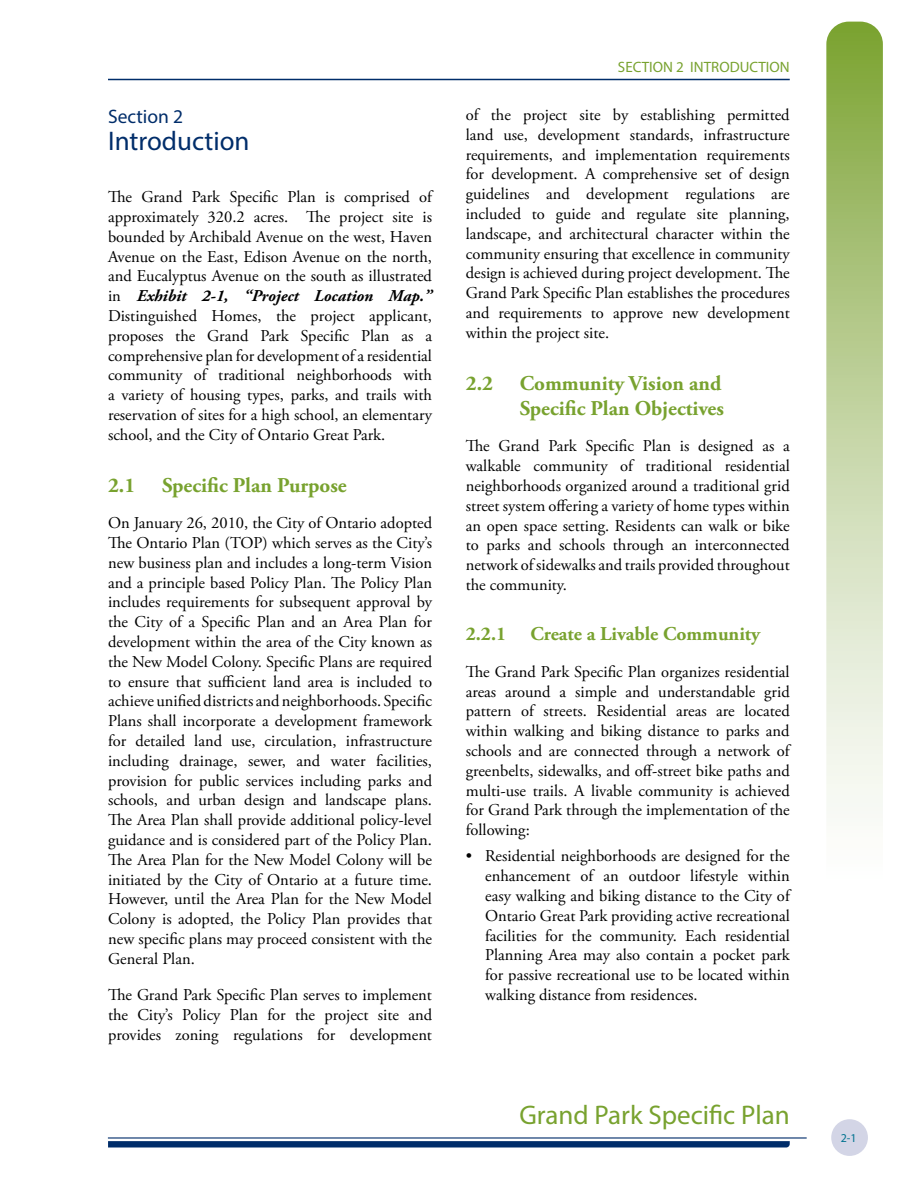
<style>
.page{position:relative;width:918px;height:1188px;background:#fff}
.page>*{position:absolute;margin:0;border:0;box-sizing:border-box;transform-origin:0 0}
.t1{font:27px "Myriad Pro";color:#78a22f}
.t2{font:27px "Myriad Pro";color:#002d6a}
.t3{font:700 21px/25.2px "Adobe Garamond Pro";color:#78a22f}
.t4{font:700 19.5px "Adobe Garamond Pro";color:#78a22f}
.t5{font:19.5px "Myriad Pro";color:#002d6a}
.t6{font:16.5px/19.8px "Adobe Garamond Pro";color:#000;text-align:justify}
.t7{font:15px "Myriad Pro";color:#78a22f}
.t8{font:12px "Myriad Pro";color:#00728f}
.s1{font-weight:700;font-style:italic}
</style>
<div class="page">
<svg style="left:826px;top:22px;width:57px;height:789px"></svg>
<div style="left:831px;top:1119px;width:37px;height:37px;background:#d3d5e6;border-radius:50%"></div>
<hr style="left:108px;top:79px;width:682px;height:1px;background:#002d6a">
<hr style="left:108px;top:1137px;width:699px;height:2px;background:#002d6a">
<svg style="left:108px;top:1141px;width:682px;height:7px"></svg>
<p class="t5" style="left:108px;top:104px;width:77px">Section 2</p>
<h1 class="t2" style="left:108px;top:124px;width:143px">Introduction</h1>
<p class="t6" style="left:108px;top:188px;width:326px">The Grand Park Specific Plan is comprised of approximately 320.2 acres. The project site is bounded by Archibald Avenue on the west, Haven Avenue on the East, Edison Avenue on the north, and Eucalyptus Avenue on the south as illustrated in <span class="s1">Exhibit 2-1, “Project Location Map.” </span>Distinguished Homes, the project applicant, proposes the Grand Park Specific Plan as a comprehensive plan for development of a residential community of traditional neighborhoods with a variety of housing types, parks, and trails with reservation of sites for a high school, an elementary school, and the City of Ontario Great Park.</p>
<p class="t3" style="left:108px;top:473px;width:29px">2.1</p>
<p class="t3" style="left:162px;top:473px;width:186px">Specific Plan Purpose</p>
<p class="t6" style="left:108px;top:514px;width:326px">On January 26, 2010, the City of Ontario adopted The Ontario Plan (TOP) which serves as the City’s new business plan and includes a long-term Vision and a principle based Policy Plan. The Policy Plan includes requirements for subsequent approval by the City of a Specific Plan and an Area Plan for development within the area of the City known as the New Model Colony. Specific Plans are required to ensure that sufficient land area is included to achieve unified districts and neighborhoods. Specific Plans shall incorporate a development framework for detailed land use, circulation, infrastructure including drainage, sewer, and water facilities, provision for public services including parks and schools, and urban design and landscape plans.<br>The Area Plan shall provide additional policy-level guidance and is considered part of the Policy Plan.<br>The Area Plan for the New Model Colony will be initiated by the City of Ontario at a future time.<br>However, until the Area Plan for the New Model Colony is adopted, the Policy Plan provides that new specific plans may proceed consistent with the General Plan.</p>
<p class="t6" style="left:108px;top:986px;width:326px">The Grand Park Specific Plan serves to implement the City’s Policy Plan for the project site and provides zoning regulations for development</p>
<p class="t7" style="left:618px;top:58px;width:173px">SECTION 2 INTRODUCTION</p>
<p class="t6" style="left:466px;top:105px;width:326px">of the project site by establishing permitted land use, development standards, infrastructure requirements, and implementation requirements for development. A comprehensive set of design guidelines and development regulations are included to guide and regulate site planning, landscape, and architectural character within the community ensuring that excellence in community design is achieved during project development. The Grand Park Specific Plan establishes the procedures and requirements to approve new development within the project site.</p>
<p class="t3" style="left:466px;top:371px;width:29px">2.2</p>
<p class="t3" style="left:520px;top:371px;width:206px">Community Vision and<br>Specific Plan Objectives</p>
<p class="t6" style="left:466px;top:437px;width:326px">The Grand Park Specific Plan is designed as a walkable community of traditional residential neighborhoods organized around a traditional grid street system offering a variety of home types within an open space setting. Residents can walk or bike to parks and schools through an interconnected network of sidewalks and trails provided throughout the community.</p>
<p class="t4" style="left:466px;top:623px;width:296px">2.2.1 Create a Livable Community</p>
<p class="t6" style="left:466px;top:662px;width:326px">The Grand Park Specific Plan organizes residential areas around a simple and understandable grid pattern of streets. Residential areas are located within walking and biking distance to parks and schools and are connected through a network of greenbelts, sidewalks, and off-street bike paths and multi-use trails. A livable community is achieved for Grand Park through the implementation of the following:</p>
<p class="t6" style="left:485px;top:847px;width:306px;text-indent:-19px">• Residential neighborhoods are designed for the enhancement of an outdoor lifestyle within easy walking and biking distance to the City of Ontario Great Park providing active recreational facilities for the community. Each residential Planning Area may also contain a pocket park for passive recreational use to be located within walking distance from residences.</p>
<h1 class="t1" style="left:520px;top:1099px;width:272px">Grand Park Specific Plan</h1>
<p class="t8" style="left:841px;top:1131px;width:17px">2-1</p>
</div>
